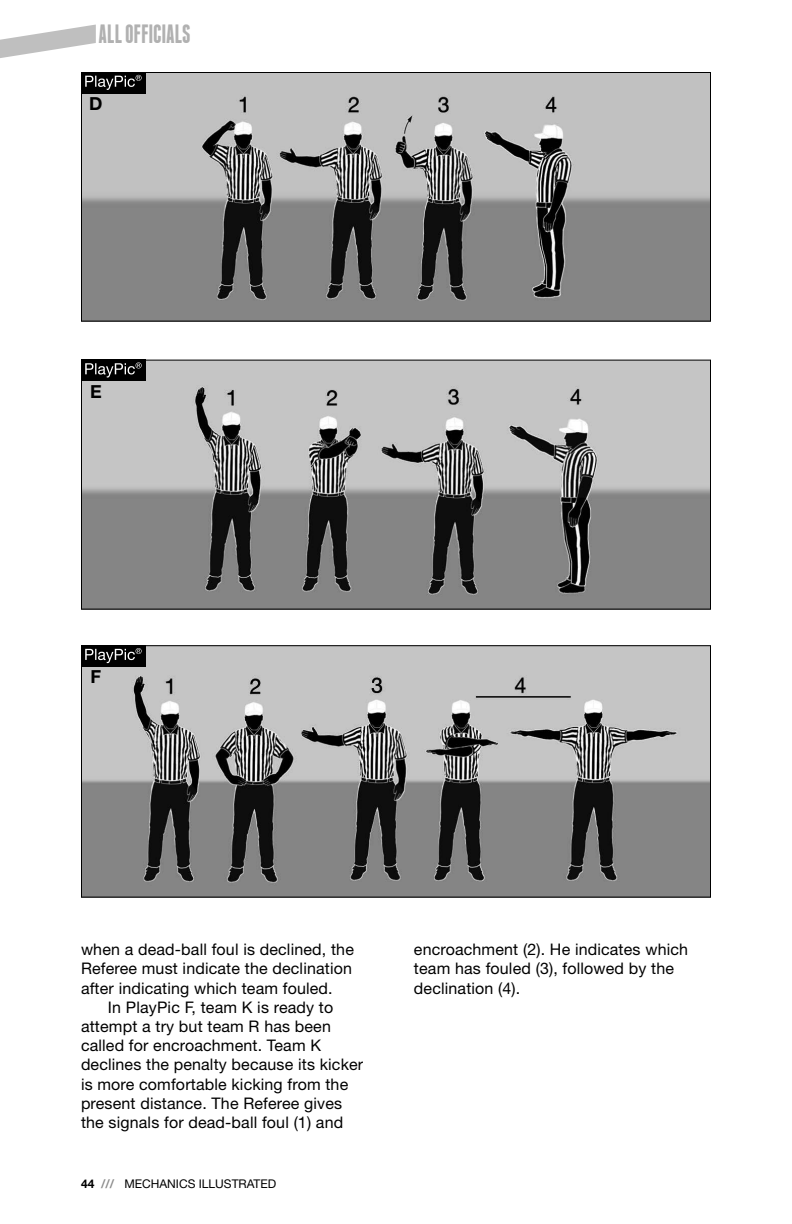
<style>
.page{position:relative;width:792px;height:1224px;background:#fff}
.page>*{position:absolute;margin:0;border:0;box-sizing:border-box;transform-origin:0 0}
.t1{font:700 26.4px "Franchise";letter-spacing:-.01em;color:#b1b1b1;scale:.91 1}
.t2{font:700 18px "Helvetica Neue LT Std";color:#000}
.t3{font:16px/19.2px "Helvetica Neue LT Std";letter-spacing:.01em;color:#000}
.t4{font:12px "Helvetica Neue LT Std";color:#000}
.s1{font-weight:700}
.s2{font-weight:700;color:#8a8a8a}
</style>
<div class="page">
<img style="left:83px;top:74px;width:626px;height:246px">
<div style="left:81px;top:72px;width:630px;height:250px;border:1px solid #000"></div>
<div style="left:81px;top:72px;width:65px;height:22px;background:#000"></div>
<svg style="left:85px;top:75px;width:57px;height:15px"></svg>
<img style="left:83px;top:362px;width:626px;height:246px">
<div style="left:81px;top:360px;width:630px;height:250px;border:1px solid #000"></div>
<div style="left:81px;top:360px;width:65px;height:21px;background:#000"></div>
<svg style="left:85px;top:362px;width:57px;height:16px"></svg>
<img style="left:83px;top:647px;width:626px;height:249px">
<div style="left:81px;top:645px;width:630px;height:253px;border:1px solid #000"></div>
<div style="left:81px;top:645px;width:65px;height:22px;background:#000"></div>
<svg style="left:85px;top:648px;width:57px;height:15px"></svg>
<svg style="left:0;top:25px;width:96px;height:33px"></svg>
<h1 class="t1" style="left:99px;top:21px;width:103px">ALL OFFICIALS</h1>
<p class="t2" style="left:89px;top:93px;width:15px">D</p>
<p class="t2" style="left:90px;top:380px;width:13px">E</p>
<p class="t2" style="left:91px;top:666px;width:12px">F</p>
<p class="t3" style="left:81px;top:940px;width:274px">when a dead-ball foul is declined, the<br>Referee must indicate the declination after indicating which team fouled.</p>
<p class="t3" style="left:81px;top:997px;width:284px;text-indent:27px">In PlayPic F, team K is ready to attempt a try but team R has been called for encroachment. Team K declines the penalty because its kicker is more comfortable kicking from the present distance. The Referee gives the signals for dead-ball foul (1) and</p>
<p class="t4" style="left:81px;top:1176px;width:197px"><span class="s1">44</span> <span class="s2">///</span> MECHANICS ILLUSTRATED</p>
<p class="t3" style="left:414px;top:940px;width:276px">encroachment (2). He indicates which team has fouled (3), followed by the declination (4).</p>
</div>
